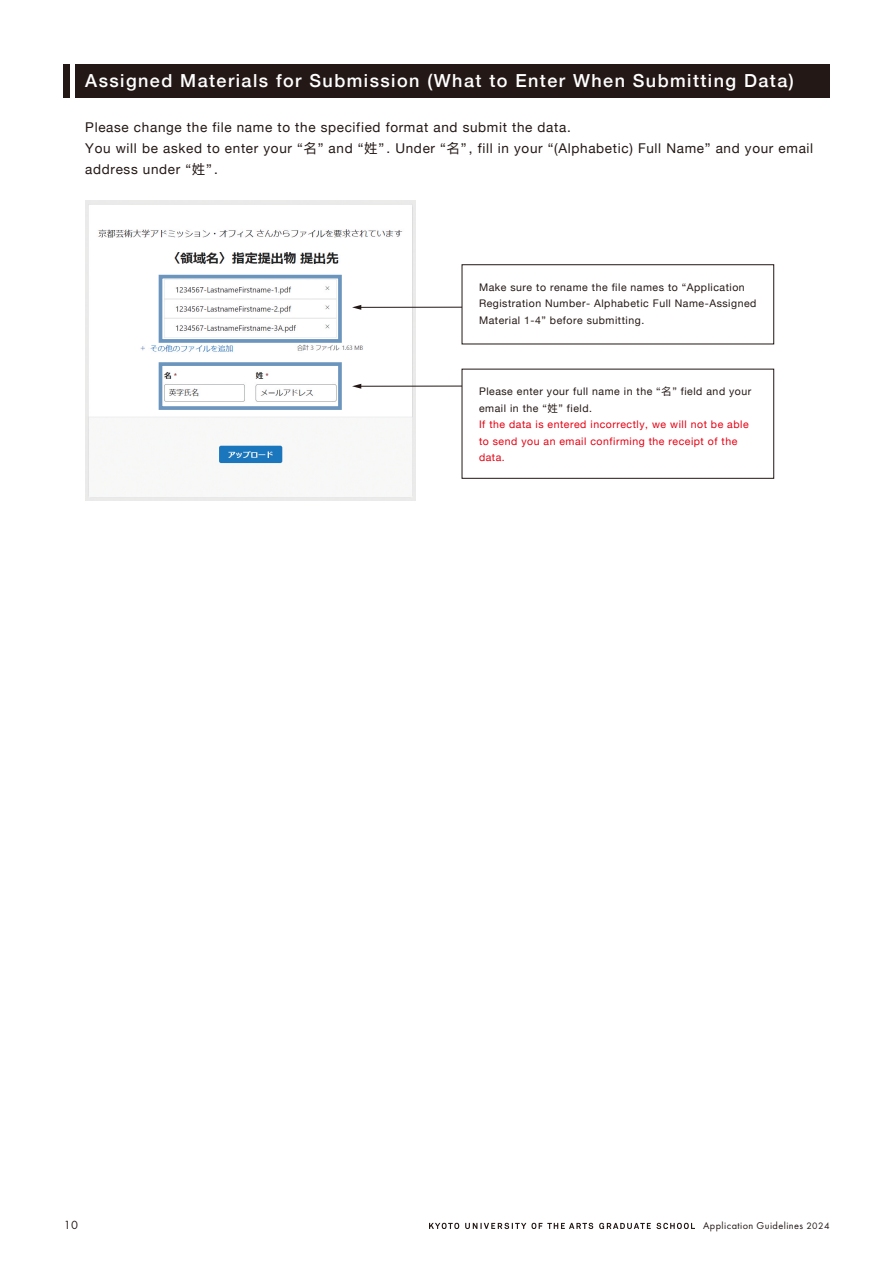
<style>
.page{position:relative;width:893px;height:1263px;background:#fff}
.page>*{position:absolute;margin:0;border:0;box-sizing:border-box;transform-origin:0 0}
.t1{font:500 18px "Helvetica Neue";letter-spacing:.08em;color:#fff}
.t2{font:13.5px/21px "Helvetica Neue";letter-spacing:.05em;color:#231815}
.t3{font:12.3px "Futura PT";color:#231815}
.t4{font:10.5px/16.5px "Helvetica Neue";letter-spacing:.05em;color:#e60012}
.t5{font:10.5px/16.5px "Helvetica Neue";letter-spacing:.05em;color:#231815}
.t6{font:10.35px "Futura PT";letter-spacing:.04em;color:#231815}
.s1{font-family:"Ping Fang TC"}
.s2{color:#231815}
.s3{font-family:"Ping Fang TC";color:#231815}
.s4{font-size:9.6px}
</style>
<div class="page">
<svg style="left:599px;top:1223px;width:96px;height:6px"></svg>
<svg style="left:429px;top:1223px;width:30px;height:6px"></svg>
<svg style="left:465px;top:1223px;width:128px;height:6px"></svg>
<div style="left:75px;top:64px;width:754px;height:33px;background:#231815"></div>
<div style="left:64px;top:64px;width:6px;height:33px;background:#231815"></div>
<img style="left:85px;top:201px;width:331px;height:299px">
<div style="left:159px;top:275px;width:183px;height:68px;border:4px solid #6b95bd"></div>
<div style="left:159px;top:362px;width:183px;height:48px;border:4px solid #6b95bd"></div>
<hr style="left:360px;top:307px;width:102px;height:1px;background:#221714">
<svg style="left:352px;top:305px;width:9px;height:5px"></svg>
<hr style="left:360px;top:386px;width:102px;height:1px;background:#221714">
<svg style="left:352px;top:384px;width:9px;height:5px"></svg>
<h1 class="t1" style="left:85px;top:66px;width:710px">Assigned Materials for Submission (What to Enter When Submitting Data)</h1>
<p class="t2" style="left:85px;top:117px;width:729px">Please change the file name to the specified format and submit the data.<br>You will be asked to enter your “<span class="s1">名</span>” and “<span class="s1">姓</span>”. Under “<span class="s1">名</span>”, fill in your “(Alphabetic) Full Name” and your email address under “<span class="s1">姓</span>”.</p>
<p class="t5" style="left:479px;top:279px;width:279px">Make sure to rename the file names to “Application<br>Registration Number- Alphabetic Full Name-Assigned<br>Material 1-4” before submitting.</p>
<p class="t4" style="left:479px;top:384px;width:274px"><span class="s2">Please enter your full name in the “</span><span class="s3">名</span><span class="s2">” field and your email in the “</span><span class="s3">姓</span><span class="s2">” field.<br></span>If the data is entered incorrectly, we will not be able to send you an email confirming the receipt of the data.</p>
<p class="t3" style="left:64px;top:1218px;width:16px">10</p>
<p class="t6" style="left:703px;top:1219px;width:128px">Application Guidelines <span class="s4">2024</span></p>
</div>
